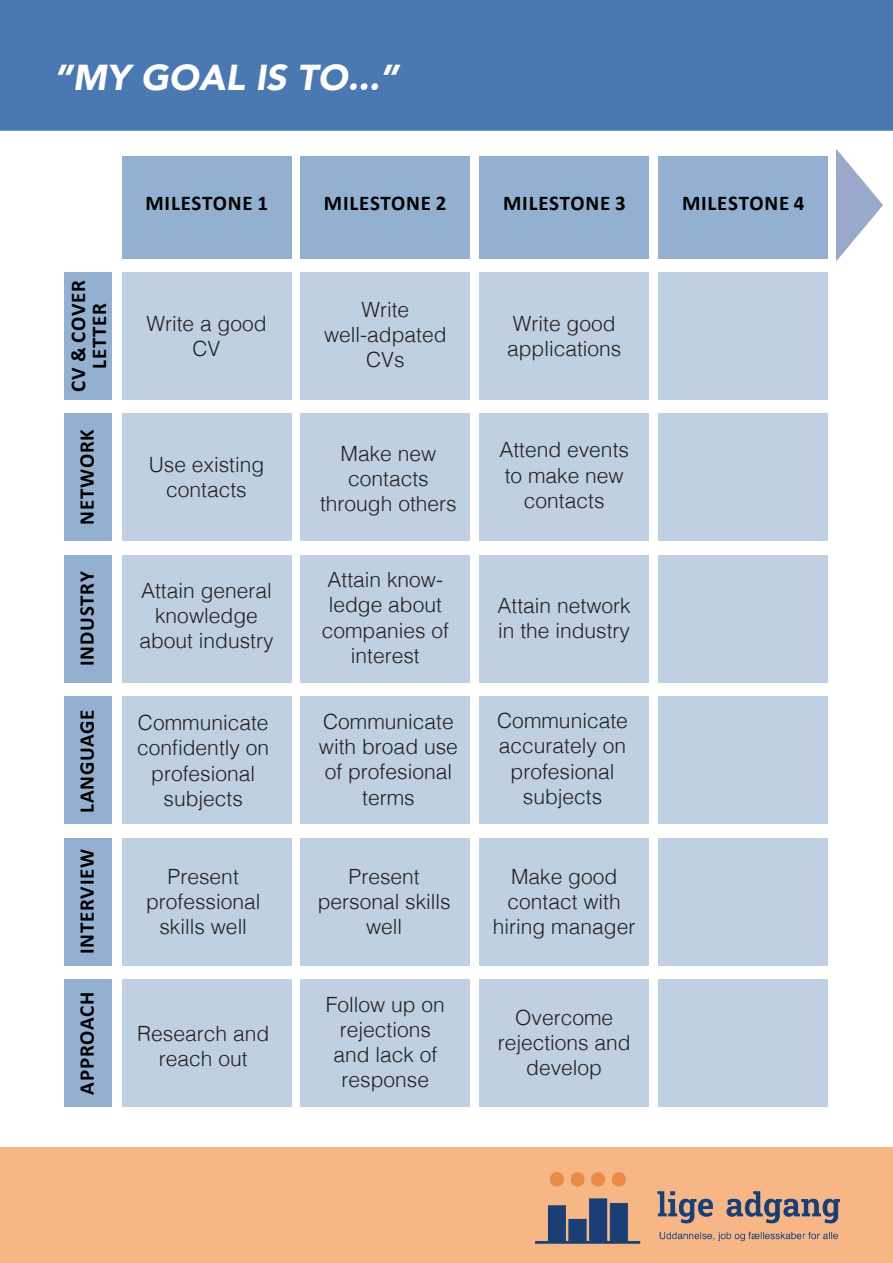
<style>
.page{position:relative;width:893px;height:1263px;background:#fff}
.page>*{position:absolute;margin:0;border:0;box-sizing:border-box;transform-origin:0 0}
.Over_overskrift{font:italic 900 36px "Avenir";color:#fff}
.t1{font:300 21px/25.2px "Helvetica";color:#231f20;text-align:center}
.overskrift_2{font:700 21px/21px "Calibri";letter-spacing:.04em;color:#000001;text-align:center}
</style>
<div class="page">
<div style="left:122px;top:272px;width:169px;height:128px;background:#bfd0e3"></div>
<div style="left:0;top:0;width:893px;height:131px;background:#4a79b1"></div>
<div style="left:0;top:1148px;width:893px;height:115px;background:#f6b685"></div>
<img style="left:535px;top:1172px;width:304px;height:71px">
<div style="left:122px;top:156px;width:169px;height:102px;background:#94b0d0"></div>
<div style="left:301px;top:156px;width:169px;height:102px;background:#94b0d0"></div>
<div style="left:479px;top:156px;width:170px;height:102px;background:#94b0d0"></div>
<div style="left:658px;top:156px;width:170px;height:102px;background:#94b0d0"></div>
<div style="left:64px;top:272px;width:48px;height:128px;background:#94b0d0"></div>
<div style="left:64px;top:414px;width:48px;height:127px;background:#94b0d0"></div>
<div style="left:64px;top:555px;width:48px;height:127px;background:#94b0d0"></div>
<div style="left:64px;top:696px;width:48px;height:128px;background:#94b0d0"></div>
<div style="left:64px;top:838px;width:48px;height:127px;background:#94b0d0"></div>
<div style="left:64px;top:979px;width:48px;height:128px;background:#94b0d0"></div>
<div style="left:301px;top:272px;width:169px;height:128px;background:#bfd0e3"></div>
<div style="left:479px;top:272px;width:170px;height:128px;background:#bfd0e3"></div>
<div style="left:658px;top:272px;width:170px;height:128px;background:#bfd0e3"></div>
<div style="left:122px;top:414px;width:169px;height:127px;background:#bfd0e3"></div>
<div style="left:301px;top:414px;width:169px;height:127px;background:#bfd0e3"></div>
<div style="left:479px;top:414px;width:170px;height:127px;background:#bfd0e3"></div>
<div style="left:658px;top:414px;width:170px;height:127px;background:#bfd0e3"></div>
<div style="left:122px;top:555px;width:169px;height:127px;background:#bfd0e3"></div>
<div style="left:301px;top:555px;width:169px;height:127px;background:#bfd0e3"></div>
<div style="left:479px;top:555px;width:170px;height:127px;background:#bfd0e3"></div>
<div style="left:658px;top:555px;width:170px;height:127px;background:#bfd0e3"></div>
<div style="left:122px;top:696px;width:169px;height:128px;background:#bfd0e3"></div>
<div style="left:301px;top:696px;width:169px;height:128px;background:#bfd0e3"></div>
<div style="left:479px;top:696px;width:170px;height:128px;background:#bfd0e3"></div>
<div style="left:658px;top:696px;width:170px;height:128px;background:#bfd0e3"></div>
<div style="left:122px;top:838px;width:169px;height:127px;background:#bfd0e3"></div>
<div style="left:301px;top:838px;width:169px;height:127px;background:#bfd0e3"></div>
<div style="left:479px;top:838px;width:170px;height:127px;background:#bfd0e3"></div>
<div style="left:658px;top:838px;width:170px;height:127px;background:#bfd0e3"></div>
<div style="left:122px;top:979px;width:169px;height:128px;background:#bfd0e3"></div>
<div style="left:301px;top:979px;width:169px;height:128px;background:#bfd0e3"></div>
<div style="left:479px;top:979px;width:170px;height:128px;background:#bfd0e3"></div>
<div style="left:658px;top:979px;width:170px;height:128px;background:#bfd0e3"></div>
<img style="left:836px;top:149px;width:47px;height:112px">
<p class="Over_overskrift" style="left:54px;top:48px;width:346px">”MY GOAL IS TO...”</p>
<p class="overskrift_2" style="left:67px;top:392px;width:114px;rotate:-90deg">CV &amp; COVER<br>LETTER</p>
<p class="overskrift_2" style="left:76px;top:525px;width:97px;rotate:-90deg">NETWORK</p>
<p class="overskrift_2" style="left:76px;top:666px;width:96px;rotate:-90deg">INDUSTRY</p>
<p class="overskrift_2" style="left:76px;top:813px;width:105px;rotate:-90deg">LANGUAGE</p>
<p class="overskrift_2" style="left:76px;top:954px;width:107px;rotate:-90deg">INTERVIEW</p>
<p class="overskrift_2" style="left:76px;top:1094px;width:105px;rotate:-90deg">APPROACH</p>
<p class="overskrift_2" style="left:145px;top:192px;width:124px">MILESTONE 1</p>
<p class="overskrift_2" style="left:324px;top:192px;width:124px">MILESTONE 2</p>
<p class="overskrift_2" style="left:503px;top:192px;width:124px">MILESTONE 3</p>
<p class="overskrift_2" style="left:682px;top:192px;width:124px">MILESTONE 4</p>
<p class="t1" style="left:146px;top:309px;width:122px">Write a good<br>CV</p>
<p class="t1" style="left:149px;top:450px;width:117px">Use existing contacts</p>
<p class="t1" style="left:141px;top:576px;width:132px">Attain general</p>
<p class="t1" style="left:139px;top:602px;width:136px">knowledge about industry</p>
<p class="t1" style="left:137px;top:709px;width:133px">Communicate confidently on profesional subjects</p>
<p class="t1" style="left:168px;top:862px;width:73px">Present</p>
<p class="t1" style="left:146px;top:887px;width:116px">professional skills well</p>
<p class="t1" style="left:137px;top:1019px;width:133px">Research and reach out</p>
<p class="t1" style="left:361px;top:296px;width:49px">Write</p>
<p class="t1" style="left:324px;top:321px;width:124px">well-adpated<br>CVs</p>
<p class="t1" style="left:341px;top:439px;width:97px">Make new</p>
<p class="t1" style="left:348px;top:464px;width:82px">contacts</p>
<p class="t1" style="left:320px;top:490px;width:138px">through others</p>
<p class="t1" style="left:328px;top:566px;width:117px">Attain know-</p>
<p class="t1" style="left:322px;top:591px;width:129px">ledge about companies of interest</p>
<p class="t1" style="left:319px;top:707px;width:140px">Communicate with broad use of profesional terms</p>
<p class="t1" style="left:349px;top:862px;width:73px">Present</p>
<p class="t1" style="left:318px;top:887px;width:135px">personal skills well</p>
<p class="t1" style="left:326px;top:990px;width:121px">Follow up on rejections</p>
<p class="t1" style="left:333px;top:1041px;width:105px">and lack of</p>
<p class="t1" style="left:342px;top:1066px;width:89px">response</p>
<p class="t1" style="left:507px;top:309px;width:116px;text-align:left">Write good applications</p>
<p class="t1" style="left:499px;top:436px;width:131px;text-align:left">Attend events to make new</p>
<p class="t1" style="left:524px;top:486px;width:82px">contacts</p>
<p class="t1" style="left:498px;top:591px;width:135px;text-align:left">Attain network in the industry</p>
<p class="t1" style="left:497px;top:707px;width:132px">Communicate accurately on profesional subjects</p>
<p class="t1" style="left:493px;top:862px;width:144px">Make good contact with hiring manager</p>
<p class="t1" style="left:498px;top:1003px;width:135px">Overcome rejections and develop</p>
</div>
